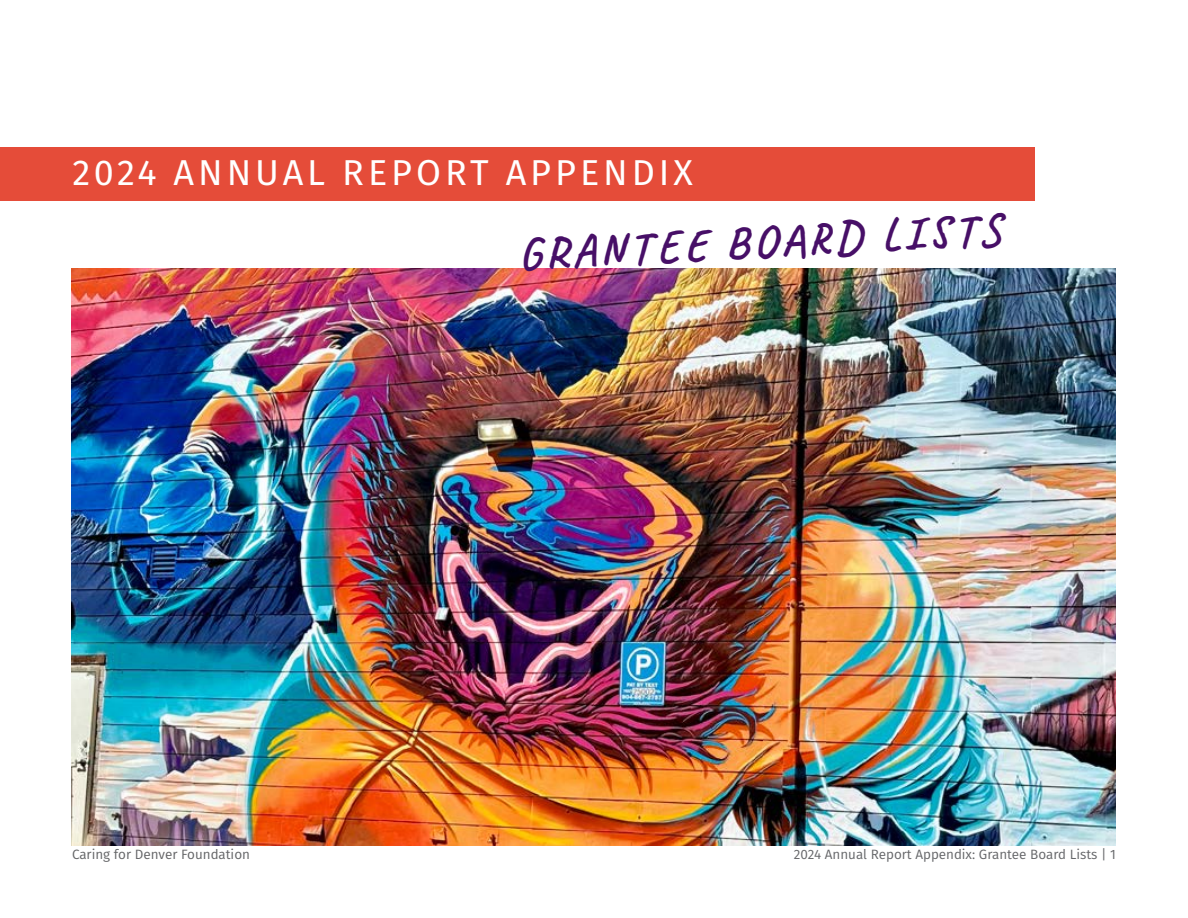
<style>
.page{position:relative;width:1188px;height:918px;background:#fff}
.page>*{position:absolute;margin:0;border:0;box-sizing:border-box;transform-origin:0 0}
.t1{font:700 45px "Caveat";color:#470f67}
.t2{font:36px "Fira Sans";letter-spacing:.11em;color:#fff}
.t3{font:13.5px "Fira Sans";color:#656669}
.t4{font:13.5px "Fira Sans";color:#636466}
</style>
<div class="page">
<img style="left:72px;top:268px;width:1044px;height:578px">
<div style="left:0;top:147px;width:1034px;height:54px;background:#e54c39"></div>
<h2 class="t2" style="left:72px;top:145px;width:622px">2024 ANNUAL REPORT APPENDIX</h2>
<h1 class="t1" style="left:517px;top:226px;width:484px;rotate:-3deg">GRANTEE BOARD LISTS</h1>
<p class="t4" style="left:72px;top:844px;width:180px">Caring for Denver Foundation</p>
<p class="t3" style="left:794px;top:844px;width:324px">2024 Annual Report Appendix: Grantee Board Lists | 1</p>
</div>
